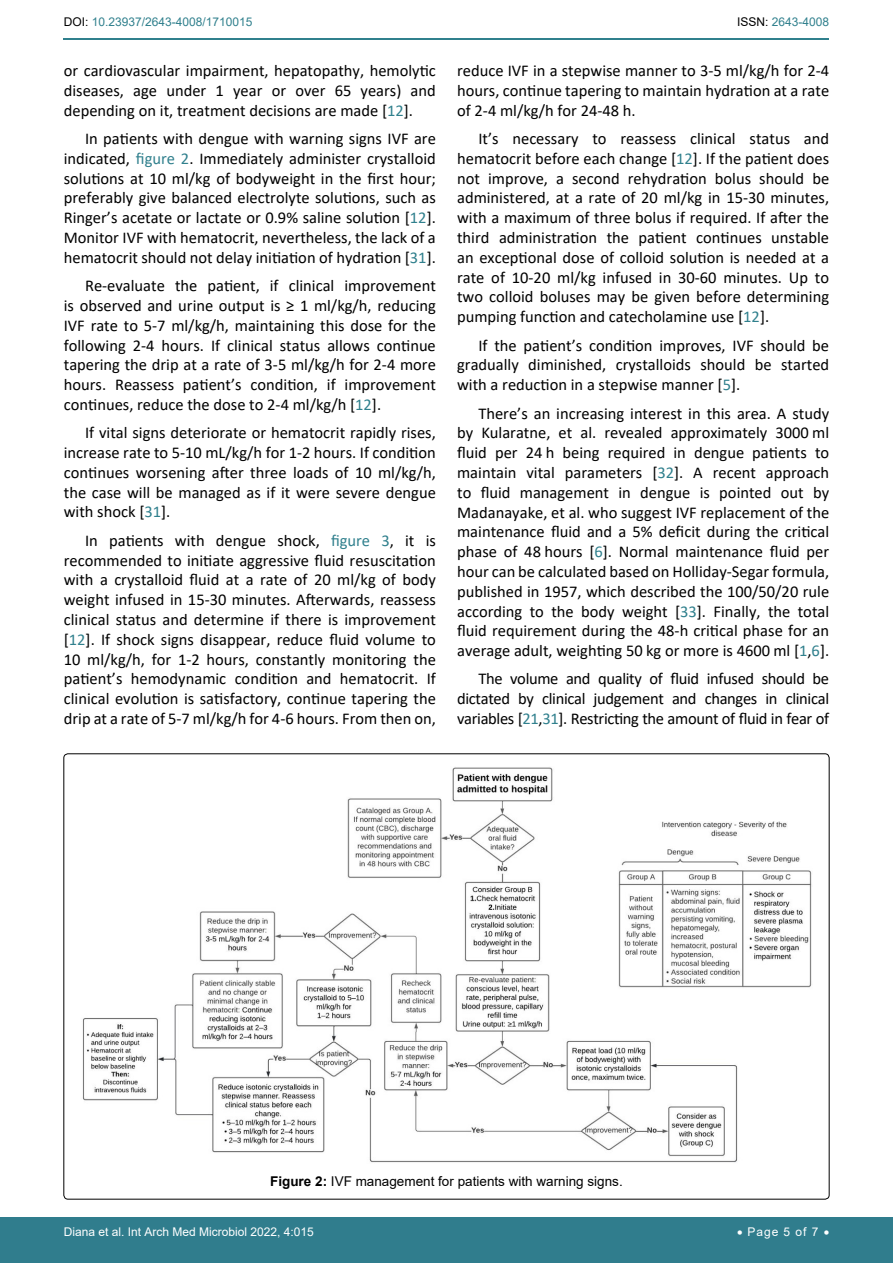
<style>
.page{position:relative;width:893px;height:1263px;background:#fff}
.page>*{position:absolute;margin:0;border:0;box-sizing:border-box;transform-origin:0 0}
.t1{font:16.5px/19.8px "Calibri";color:#000;text-align:justify}
.t2{font:13.5px "Arial";color:#000}
.t3{font:12px "Arial";color:#fff}
.t4{font:12px "Arial";color:#30808d}
.s1{color:#000}
.s2{color:#30808d}
.s3{font-weight:700}
</style>
<div class="page">
<div style="left:0;top:1217px;width:893px;height:46px;background:#307d8d"></div>
<hr style="left:64px;top:38px;width:765px;height:2px;background:#30808d">
<img style="left:82px;top:767px;width:730px;height:396px">
<p class="t4" style="left:64px;top:14px;width:190px"><span class="s1">DOI:</span> 10.23937/2643-4008/1710015</p>
<p class="t4" style="left:737px;top:14px;width:94px"><span class="s1">ISSN:</span> 2643-4008</p>
<p class="t1" style="left:64px;top:60px;width:374px">or cardiovascular impairment, hepatopathy, hemolytic diseases, age under 1 year or over 65 years) and depending on it, treatment decisions are made [<span class="s2">12</span>].</p>
<p class="t1" style="left:64px;top:128px;width:374px;text-indent:21px">In patients with dengue with warning signs IVF are indicated, <span class="s2">figure 2</span>. Immediately administer crystalloid solutions at 10 ml/kg of bodyweight in the first hour; preferably give balanced electrolyte solutions, such as Ringer’s acetate or lactate or 0.9% saline solution [<span class="s2">12</span>].<br>Monitor IVF with hematocrit, nevertheless, the lack of a hematocrit should not delay initiation of hydration [<span class="s2">31</span>].</p>
<p class="t1" style="left:64px;top:275px;width:374px;text-indent:21px">Re-evaluate the patient, if clinical improvement is observed and urine output is ≥ 1 ml/kg/h, reducing IVF rate to 5-7 ml/kg/h, maintaining this dose for the following 2-4 hours. If clinical status allows continue tapering the drip at a rate of 3-5 ml/kg/h for 2-4 more hours. Reassess patient’s condition, if improvement continues, reduce the dose to 2-4 ml/kg/h [<span class="s2">12</span>].</p>
<p class="t1" style="left:64px;top:422px;width:374px;text-indent:21px">If vital signs deteriorate or hematocrit rapidly rises, increase rate to 5-10 mL/kg/h for 1-2 hours. If condition continues worsening after three loads of 10 ml/kg/h, the case will be managed as if it were severe dengue with shock [<span class="s2">31</span>].</p>
<p class="t1" style="left:64px;top:530px;width:374px;text-indent:21px">In patients with dengue shock, <span class="s2">figure 3</span>, it is recommended to initiate aggressive fluid resuscitation with a crystalloid fluid at a rate of 20 ml/kg of body weight infused in 15-30 minutes. Afterwards, reassess clinical status and determine if there is improvement [<span class="s2">12</span>]. If shock signs disappear, reduce fluid volume to 10 ml/kg/h, for 1-2 hours, constantly monitoring the patient’s hemodynamic condition and hematocrit. If clinical evolution is satisfactory, continue tapering the drip at a rate of 5-7 ml/kg/h for 4-6 hours. From then on,</p>
<p class="t1" style="left:457px;top:60px;width:374px">reduce IVF in a stepwise manner to 3-5 ml/kg/h for 2-4 hours, continue tapering to maintain hydration at a rate of 2-4 ml/kg/h for 24-48 h.</p>
<p class="t1" style="left:457px;top:128px;width:374px;text-indent:21px">It’s necessary to reassess clinical status and hematocrit before each change [<span class="s2">12</span>]. If the patient does not improve, a second rehydration bolus should be administered, at a rate of 20 ml/kg in 15-30 minutes, with a maximum of three bolus if required. If after the third administration the patient continues unstable an exceptional dose of colloid solution is needed at a rate of 10-20 ml/kg infused in 30-60 minutes. Up to two colloid boluses may be given before determining pumping function and catecholamine use [<span class="s2">12</span>].</p>
<p class="t1" style="left:457px;top:335px;width:374px;text-indent:21px">If the patient’s condition improves, IVF should be gradually diminished, crystalloids should be started with a reduction in a stepwise manner [<span class="s2">5</span>].</p>
<p class="t1" style="left:457px;top:403px;width:374px;text-indent:21px">There’s an increasing interest in this area. A study by Kularatne, et al. revealed approximately 3000 ml fluid per 24 h being required in dengue patients to maintain vital parameters [<span class="s2">32</span>]. A recent approach to fluid management in dengue is pointed out by Madanayake, et al. who suggest IVF replacement of the maintenance fluid and a 5% deficit during the critical phase of 48 hours [<span class="s2">6</span>]. Normal maintenance fluid per hour can be calculated based on Holliday-Segar formula, published in 1957, which described the 100/50/20 rule according to the body weight [<span class="s2">33</span>]. Finally, the total fluid requirement during the 48-h critical phase for an average adult, weighting 50 kg or more is 4600 ml [<span class="s2">1</span>,<span class="s2">6</span>].</p>
<p class="t1" style="left:457px;top:669px;width:373px;text-indent:21px">The volume and quality of fluid infused should be dictated by clinical judgement and changes in clinical variables [<span class="s2">21</span>,<span class="s2">31</span>]. Restricting the amount of fluid in fear of</p>
<p class="t2" style="left:270px;top:1172px;width:354px"><span class="s3">Figure 2:</span> IVF management for patients with warning signs.</p>
<p class="t3" style="left:64px;top:1223px;width:252px">Diana et al. Int Arch Med Microbiol 2022, 4:015</p>
<p class="t3" style="left:737px;top:1223px;width:94px">• Page 5 of 7 •</p>
</div>
